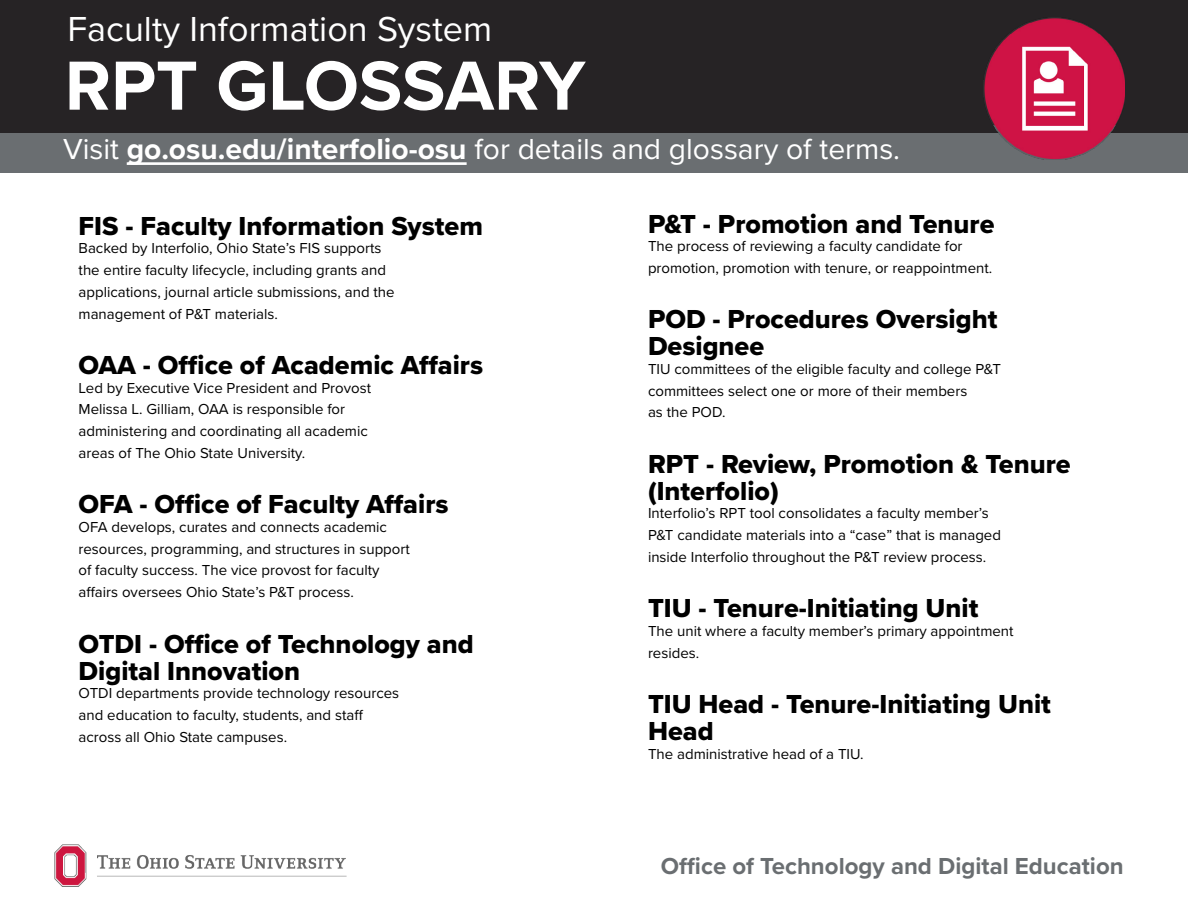
<style>
.page{position:relative;width:1188px;height:918px;background:#fff}
.page>*{position:absolute;margin:0;border:0;box-sizing:border-box;transform-origin:0 0}
.Heading_2{font:700 72px "Proxima Nova";color:#fff}
.Heading_1{font:36px "Proxima Nova";color:#fff}
.Paragraph_Style_1{font:30px "Proxima Nova";color:#fff}
.Heading_3{font:27px/27px "Proxima Nova Extrabld";color:#000}
.t1{font:700 24px "Proxima Nova";color:#6a6e71}
.Paragraph_Style_Independent_Text{font:15px "Proxima Nova";color:#000}
.s1{font-weight:700}
</style>
<div class="page">
<div style="left:0;top:133px;width:1188px;height:40px;background:#6a6e71"></div>
<div style="left:0;top:0;width:1188px;height:132px;background:#262325"></div>
<img style="left:54px;top:844px;width:292px;height:42px">
<hr style="left:127px;top:162px;width:340px;height:3px;background:#fff">
<img style="left:983px;top:17px;width:142px;height:142px">
<p class="Heading_1" style="left:68px;top:2px;width:426px">Faculty Information System</p>
<p class="Heading_2" style="left:65px;top:32px;width:522px">RPT GLOSSARY</p>
<p class="Paragraph_Style_1" style="left:63px;top:127px;width:839px">Visit <span class="s1">go.osu.edu/interfolio-osu</span> for details and glossary of terms.</p>
<p class="Heading_3" style="left:79px;top:212px;width:406px">FIS - Faculty Information System</p>
<p class="Paragraph_Style_Independent_Text" style="left:79px;top:237px;width:304px">Backed by Interfolio, Ohio State’s FIS supports</p>
<p class="Paragraph_Style_Independent_Text" style="left:79px;top:259px;width:309px">the entire faculty lifecycle, including grants and</p>
<p class="Paragraph_Style_Independent_Text" style="left:79px;top:281px;width:318px">applications, journal article submissions, and the</p>
<p class="Paragraph_Style_Independent_Text" style="left:79px;top:302px;width:201px">management of P&amp;T materials.</p>
<p class="Heading_3" style="left:79px;top:351px;width:406px">OAA - Office of Academic Affairs</p>
<p class="Paragraph_Style_Independent_Text" style="left:79px;top:376px;width:294px">Led by Executive Vice President and Provost</p>
<p class="Paragraph_Style_Independent_Text" style="left:79px;top:398px;width:268px">Melissa L. Gilliam, OAA is responsible for</p>
<p class="Paragraph_Style_Independent_Text" style="left:79px;top:420px;width:291px">administering and coordinating all academic</p>
<p class="Paragraph_Style_Independent_Text" style="left:79px;top:442px;width:228px">areas of The Ohio State University.</p>
<p class="Heading_3" style="left:79px;top:490px;width:371px">OFA - Office of Faculty Affairs</p>
<p class="Paragraph_Style_Independent_Text" style="left:79px;top:516px;width:310px">OFA develops, curates and connects academic</p>
<p class="Paragraph_Style_Independent_Text" style="left:79px;top:537px;width:333px">resources, programming, and structures in support</p>
<p class="Paragraph_Style_Independent_Text" style="left:79px;top:559px;width:302px">of faculty success. The vice provost for faculty</p>
<p class="Paragraph_Style_Independent_Text" style="left:79px;top:581px;width:277px">affairs oversees Ohio State’s P&amp;T process.</p>
<p class="Heading_3" style="left:79px;top:630px;width:397px">OTDI - Office of Technology and<br>Digital Innovation</p>
<p class="Paragraph_Style_Independent_Text" style="left:79px;top:682px;width:322px">OTDI departments provide technology resources</p>
<p class="Paragraph_Style_Independent_Text" style="left:79px;top:704px;width:286px">and education to faculty, students, and staff</p>
<p class="Paragraph_Style_Independent_Text" style="left:79px;top:725px;width:210px">across all Ohio State campuses.</p>
<p class="Heading_3" style="left:648px;top:210px;width:348px">P&amp;T - Promotion and Tenure</p>
<p class="Paragraph_Style_Independent_Text" style="left:648px;top:235px;width:316px">The process of reviewing a faculty candidate for</p>
<p class="Paragraph_Style_Independent_Text" style="left:648px;top:257px;width:346px">promotion, promotion with tenure, or reappointment.</p>
<p class="Heading_3" style="left:648px;top:305px;width:351px">POD - Procedures Oversight<br>Designee</p>
<p class="Paragraph_Style_Independent_Text" style="left:648px;top:358px;width:354px">TIU committees of the eligible faculty and college P&amp;T</p>
<p class="Paragraph_Style_Independent_Text" style="left:648px;top:379px;width:321px">committees select one or more of their members</p>
<p class="Paragraph_Style_Independent_Text" style="left:648px;top:401px;width:79px">as the POD.</p>
<p class="Heading_3" style="left:648px;top:450px;width:424px">RPT - Review, Promotion &amp; Tenure (Interfolio)</p>
<p class="Paragraph_Style_Independent_Text" style="left:648px;top:502px;width:342px">Interfolio’s RPT tool consolidates a faculty member’s</p>
<p class="Paragraph_Style_Independent_Text" style="left:648px;top:524px;width:355px">P&amp;T candidate materials into a “case” that is managed</p>
<p class="Paragraph_Style_Independent_Text" style="left:648px;top:546px;width:340px">inside Interfolio throughout the P&amp;T review process.</p>
<p class="Heading_3" style="left:648px;top:594px;width:332px">TIU - Tenure-Initiating Unit</p>
<p class="Paragraph_Style_Independent_Text" style="left:648px;top:620px;width:367px">The unit where a faculty member’s primary appointment</p>
<p class="Paragraph_Style_Independent_Text" style="left:648px;top:641px;width:53px">resides.</p>
<p class="Heading_3" style="left:648px;top:690px;width:404px">TIU Head - Tenure-Initiating Unit<br>Head</p>
<p class="Paragraph_Style_Independent_Text" style="left:648px;top:742px;width:217px">The administrative head of a TIU.</p>
<p class="t1" style="left:661px;top:848px;width:464px">Office of Technology and Digital Education</p>
</div>
